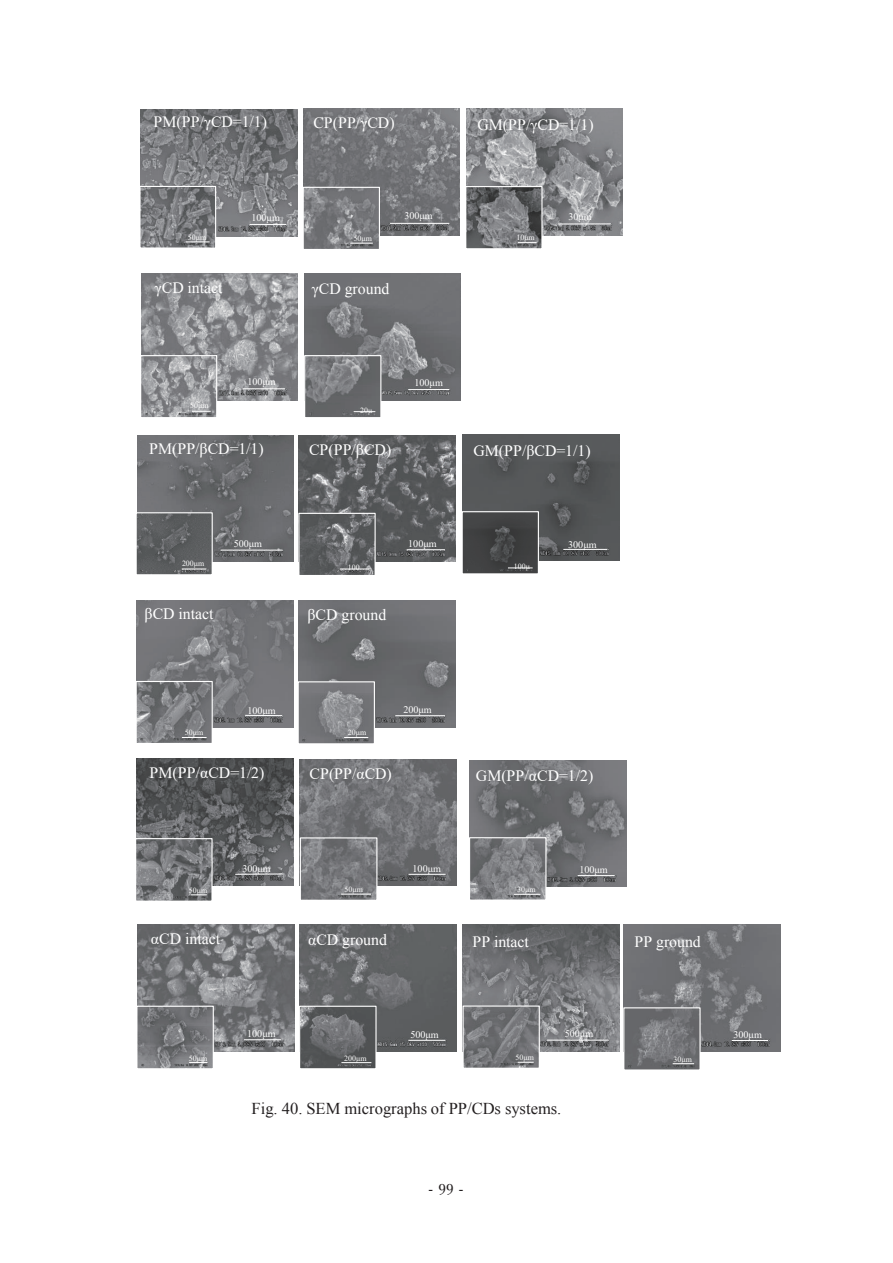
<style>
.page{position:relative;width:893px;height:1263px;background:#fff}
.page>*{position:absolute;margin:0;border:0;box-sizing:border-box;transform-origin:0 0}
.t1{font:16.5px "Times New Roman";color:#231f20}
.t2{font:15.9px "Times New Roman";color:#fff}
.t3{font:500 15px "Yu Min";color:#231f20}
.t4{font:10.05px "Times New Roman";color:#fff}
.t5{font:7.95px "Times New Roman";color:#fff}
</style>
<div class="page">
<img style="left:137px;top:759px;width:156px;height:127px">
<img style="left:137px;top:840px;width:74px;height:60px">
<div style="left:135px;top:838px;width:78px;height:64px;border:1px solid #fff"></div>
<svg style="left:191px;top:894px;width:16px;height:1px"></svg>
<img style="left:470px;top:760px;width:157px;height:127px">
<hr style="left:578px;top:875px;width:37px;height:1px;background:#fff">
<img style="left:471px;top:839px;width:73px;height:60px">
<div style="left:469px;top:837px;width:77px;height:64px;border:1px solid #fff"></div>
<svg style="left:514px;top:894px;width:27px;height:1px"></svg>
<img style="left:300px;top:759px;width:156px;height:126px">
<img style="left:302px;top:839px;width:73px;height:60px">
<div style="left:300px;top:837px;width:77px;height:64px;border:1px solid #fff"></div>
<hr style="left:409px;top:874px;width:37px;height:1px;background:#fff">
<hr style="left:341px;top:894px;width:30px;height:1px;background:#fff">
<hr style="left:235px;top:873px;width:48px;height:2px;background:#fff">
<img style="left:137px;top:925px;width:157px;height:126px">
<hr style="left:244px;top:1039px;width:37px;height:1px;background:#fff">
<img style="left:300px;top:924px;width:156px;height:128px">
<img style="left:301px;top:1008px;width:74px;height:59px">
<div style="left:299px;top:1006px;width:78px;height:63px;border:1px solid #fff"></div>
<hr style="left:408px;top:1040px;width:37px;height:1px;background:#fff">
<hr style="left:341px;top:1062px;width:30px;height:1px;background:#fff">
<img style="left:624px;top:924px;width:156px;height:127px">
<hr style="left:732px;top:1040px;width:36px;height:1px;background:#fff">
<img style="left:625px;top:1009px;width:74px;height:59px">
<div style="left:623px;top:1007px;width:78px;height:63px;border:1px solid #fff"></div>
<svg style="left:673px;top:1063px;width:21px;height:1px"></svg>
<img style="left:463px;top:925px;width:157px;height:126px">
<img style="left:464px;top:1007px;width:74px;height:60px">
<div style="left:462px;top:1005px;width:78px;height:64px;border:1px solid #fff"></div>
<svg style="left:518px;top:1062px;width:16px;height:1px"></svg>
<hr style="left:547px;top:1040px;width:62px;height:1px;background:#fff">
<img style="left:138px;top:1008px;width:74px;height:59px">
<div style="left:136px;top:1006px;width:78px;height:63px;border:1px solid #fff"></div>
<svg style="left:189px;top:1062px;width:18px;height:1px"></svg>
<img style="left:137px;top:600px;width:157px;height:127px">
<img style="left:299px;top:435px;width:156px;height:127px">
<img style="left:300px;top:515px;width:74px;height:59px">
<div style="left:298px;top:513px;width:78px;height:63px;border:1px solid #fff"></div>
<img style="left:137px;top:435px;width:157px;height:127px">
<img style="left:138px;top:514px;width:73px;height:59px">
<div style="left:136px;top:512px;width:77px;height:63px;border:1px solid #fff"></div>
<img style="left:299px;top:601px;width:157px;height:126px">
<img style="left:300px;top:683px;width:73px;height:59px">
<div style="left:298px;top:681px;width:77px;height:63px;border:1px solid #fff"></div>
<img style="left:138px;top:683px;width:73px;height:59px">
<div style="left:136px;top:681px;width:77px;height:63px;border:1px solid #fff"></div>
<hr style="left:407px;top:549px;width:38px;height:1px;background:#fff">
<svg style="left:340px;top:569px;width:29px;height:1px"></svg>
<hr style="left:395px;top:715px;width:50px;height:1px;background:#fff">
<svg style="left:344px;top:737px;width:24px;height:1px"></svg>
<img style="left:462px;top:434px;width:157px;height:127px">
<img style="left:464px;top:513px;width:73px;height:59px">
<div style="left:462px;top:511px;width:77px;height:63px;border:1px solid #fff"></div>
<hr style="left:563px;top:549px;width:44px;height:1px;background:#fff">
<svg style="left:508px;top:567px;width:25px;height:1px"></svg>
<hr style="left:221px;top:550px;width:62px;height:1px;background:#fff">
<svg style="left:182px;top:569px;width:24px;height:1px"></svg>
<hr style="left:245px;top:715px;width:37px;height:1px;background:#fff">
<svg style="left:182px;top:737px;width:25px;height:1px"></svg>
<img style="left:141px;top:110px;width:156px;height:126px">
<img style="left:141px;top:188px;width:73px;height:59px">
<div style="left:139px;top:186px;width:77px;height:63px;border:1px solid #fff"></div>
<svg style="left:186px;top:241px;width:24px;height:1px"></svg>
<img style="left:304px;top:274px;width:157px;height:127px">
<img style="left:306px;top:357px;width:73px;height:59px">
<div style="left:304px;top:355px;width:77px;height:63px;border:1px solid #fff"></div>
<img style="left:141px;top:274px;width:157px;height:126px">
<hr style="left:408px;top:389px;width:41px;height:1px;background:#fff">
<svg style="left:354px;top:411px;width:21px;height:1px"></svg>
<img style="left:142px;top:357px;width:73px;height:59px">
<div style="left:140px;top:355px;width:77px;height:63px;border:1px solid #fff"></div>
<img style="left:303px;top:109px;width:157px;height:126px">
<img style="left:305px;top:189px;width:73px;height:59px">
<div style="left:303px;top:187px;width:77px;height:63px;border:1px solid #fff"></div>
<hr style="left:390px;top:223px;width:59px;height:1px;background:#fff">
<svg style="left:350px;top:243px;width:23px;height:1px"></svg>
<img style="left:466px;top:109px;width:157px;height:126px">
<img style="left:467px;top:188px;width:74px;height:59px">
<div style="left:465px;top:186px;width:78px;height:63px;border:1px solid #fff"></div>
<hr style="left:558px;top:223px;width:53px;height:1px;background:#fff">
<svg style="left:518px;top:242px;width:18px;height:1px"></svg>
<hr style="left:249px;top:224px;width:37px;height:1px;background:#fff">
<hr style="left:243px;top:388px;width:42px;height:1px;background:#fff">
<svg style="left:192px;top:411px;width:19px;height:1px"></svg>
<p class="t2" style="left:153px;top:111px;width:115px">PM(PP/γCD=1/1)</p>
<p class="t2" style="left:477px;top:114px;width:118px">GM(PP/γCD=1/1)</p>
<p class="t2" style="left:313px;top:112px;width:83px">CP(PP/γCD)</p>
<p class="t4" style="left:252px;top:210px;width:30px">100μm</p>
<p class="t4" style="left:404px;top:209px;width:30px">300μm</p>
<p class="t4" style="left:568px;top:210px;width:25px">30μm</p>
<p class="t5" style="left:188px;top:231px;width:20px">50μm</p>
<p class="t5" style="left:354px;top:232px;width:20px">50μm</p>
<p class="t5" style="left:516px;top:231px;width:20px">10μm</p>
<p class="t2" style="left:155px;top:276px;width:69px">γCD intact</p>
<p class="t2" style="left:312px;top:277px;width:79px">γCD ground</p>
<p class="t4" style="left:247px;top:374px;width:30px">100μm</p>
<p class="t4" style="left:414px;top:376px;width:30px">100μm</p>
<p class="t5" style="left:190px;top:400px;width:20px">50μm</p>
<p class="t5" style="left:360px;top:405px;width:14px">20μ</p>
<p class="t2" style="left:149px;top:437px;width:116px">PM(PP/βCD=1/1)</p>
<p class="t2" style="left:473px;top:439px;width:119px">GM(PP/βCD=1/1)</p>
<p class="t2" style="left:309px;top:438px;width:84px">CP(PP/βCD)</p>
<p class="t5" style="left:182px;top:558px;width:24px">200μm</p>
<p class="t2" style="left:145px;top:602px;width:71px">βCD intact</p>
<p class="t4" style="left:234px;top:537px;width:30px">500μm</p>
<p class="t5" style="left:348px;top:562px;width:13px">100</p>
<p class="t2" style="left:308px;top:604px;width:80px">βCD ground</p>
<p class="t4" style="left:408px;top:537px;width:30px">100μm</p>
<p class="t5" style="left:190px;top:726px;width:9px">50</p>
<p class="t5" style="left:185px;top:727px;width:20px">50μm</p>
<p class="t4" style="left:247px;top:703px;width:30px">100μm</p>
<p class="t5" style="left:348px;top:727px;width:20px">20μm</p>
<p class="t2" style="left:150px;top:762px;width:116px">PM(PP/αCD=1/2)</p>
<p class="t2" style="left:309px;top:763px;width:84px">CP(PP/αCD)</p>
<p class="t4" style="left:403px;top:703px;width:30px">200μm</p>
<p class="t5" style="left:189px;top:884px;width:20px">50μm</p>
<p class="t4" style="left:242px;top:861px;width:30px">300μm</p>
<p class="t5" style="left:344px;top:884px;width:20px">50μm</p>
<p class="t4" style="left:413px;top:861px;width:30px">100μm</p>
<p class="t5" style="left:514px;top:561px;width:18px">100μ</p>
<p class="t4" style="left:568px;top:538px;width:30px">300μm</p>
<p class="t2" style="left:476px;top:764px;width:119px">GM(PP/αCD=1/2)</p>
<p class="t5" style="left:517px;top:884px;width:20px">30μm</p>
<p class="t4" style="left:579px;top:862px;width:30px">100μm</p>
<p class="t2" style="left:151px;top:927px;width:71px">αCD intact</p>
<p class="t2" style="left:308px;top:928px;width:81px">αCD ground</p>
<p class="t2" style="left:634px;top:931px;width:68px">PP ground</p>
<p class="t2" style="left:472px;top:931px;width:58px">PP intact</p>
<p class="t5" style="left:189px;top:1052px;width:20px">50μm</p>
<p class="t5" style="left:192px;top:1056px;width:13px">100</p>
<p class="t4" style="left:247px;top:1027px;width:30px">100μm</p>
<p class="t5" style="left:344px;top:1052px;width:24px">200μm</p>
<p class="t4" style="left:410px;top:1028px;width:30px">500μm</p>
<p class="t5" style="left:515px;top:1051px;width:20px">50μm</p>
<p class="t4" style="left:565px;top:1027px;width:30px">500μm</p>
<p class="t1" style="left:252px;top:1098px;width:311px">Fig. 40. SEM micrographs of PP/CDs systems.</p>
<p class="t3" style="left:428px;top:1175px;width:37px">- 99 -</p>
<p class="t5" style="left:674px;top:1054px;width:20px">30μm</p>
<p class="t4" style="left:733px;top:1027px;width:30px">300μm</p>
</div>
